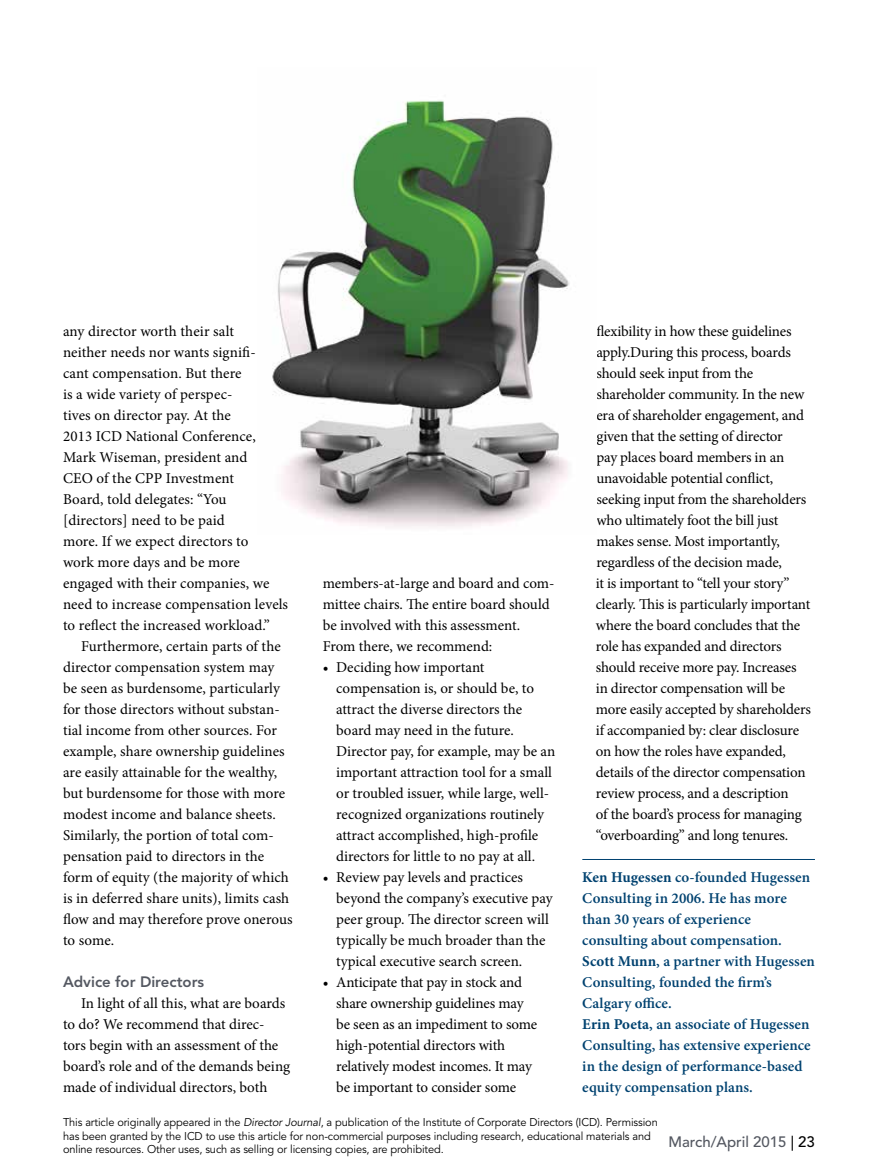
<style>
.page{position:relative;width:878px;height:1175px;background:#fff}
.page>*{position:absolute;margin:0;border:0;box-sizing:border-box;transform-origin:0 0}
.t1{font:15px/21px "Minion Pro";letter-spacing:-.005em;color:#000}
.t2{font:600 15px/21px "Minion Pro";letter-spacing:.005em;color:#004270}
.t3{font:500 15px "Avenir LT Std";color:#545861}
.t4{font:800 15px "Avenir LT Std";color:#545861}
.t5{font:11.25px/13.5px "Avenir LT Std";letter-spacing:-.01em;color:#000}
.s1{font-weight:700}
.s2{font-style:italic}
.s3{color:#000}
</style>
<div class="page">
<hr style="left:582px;top:859px;width:232px;height:1px;background:#004270">
<img style="left:272px;top:100px;width:298px;height:427px">
<p class="t1" style="left:63px;top:321px;width:226px">any director worth their salt<br>neither needs nor wants signifi-<br>cant compensation. But there<br>is a wide variety of perspec-<br>tives on director pay. At the<br>2013 ICD National Conference,<br>Mark Wiseman, president and<br>CEO of the CPP Investment<br>Board, told delegates: “You [directors] need to be paid<br>more. If we expect directors to<br>work more days and be more engaged with their companies, we need to increase compensation levels to reflect the increased workload.”</p>
<p class="t1" style="left:63px;top:636px;width:231px;text-indent:18px">Furthermore, certain parts of the director compensation system may<br>be seen as burdensome, particularly for those directors without substan&shy;tial income from other sources. For example, share ownership guidelines are easily attainable for the wealthy, but burdensome for those with more modest income and balance sheets.<br>Similarly, the portion of total com&shy;pensation paid to directors in the form of equity (the majority of which is in deferred share units), limits cash flow and may therefore prove onerous to some.</p>
<p class="t4" style="left:63px;top:973px;width:143px">Advice for Directors</p>
<p class="t1" style="left:63px;top:993px;width:228px;text-indent:18px">In light of all this, what are boards to do? We recommend that direc&shy;tors begin with an assessment of the board’s role and of the demands being made of individual directors, both</p>
<p class="t1" style="left:596px;top:321px;width:217px">flexibility in how these guidelines apply.During this process, boards should seek input from the shareholder community. In the new era of shareholder engagement, and given that the setting of director<br>pay places board members in an unavoidable potential conflict, seeking input from the shareholders who ultimately foot the bill just makes sense. Most importantly, regardless of the decision made,<br>it is important to “tell your story” clearly. This is particularly important where the board concludes that the role has expanded and directors should receive more pay. Increases in director compensation will be more easily accepted by shareholders if accompanied by: clear disclosure on how the roles have expanded, details of the director compensation review process, and a description<br>of the board’s process for managing “overboarding” and long tenures.</p>
<p class="t2" style="left:582px;top:867px;width:234px"><span class="s1">Ken Hugessen</span> co-founded Hugessen<br>Consulting in 2006. He has more than 30 years of experience consulting about compensation.<br><span class="s1">Scott Munn</span>, a partner with Hugessen<br>Consulting, founded the firm’s<br>Calgary office.<br><span class="s1">Erin Poeta</span>, an associate of Hugessen<br>Consulting, has extensive experience in the design of performance-based equity compensation plans.</p>
<p class="t5" style="left:63px;top:1116px;width:596px">This article originally appeared in the <span class="s2">Director Journal</span>, a publication of the Institute of Corporate Directors (ICD). Permission has been granted by the ICD to use this article for non-commercial purposes including research, educational materials and online resources. Other uses, such as selling or licensing copies, are prohibited.</p>
<p class="t1" style="left:323px;top:573px;width:233px">members-at-large and board and com&shy;mittee chairs. The entire board should be involved with this assessment.<br>From there, we recommend:</p>
<p class="t1" style="left:336px;top:657px;width:220px;text-indent:-14px">• Deciding how important compensation is, or should be, to attract the diverse directors the board may need in the future.<br>Director pay, for example, may be an important attraction tool for a small or troubled issuer, while large, well&shy;recognized organizations routinely attract accomplished, high-profile directors for little to no pay at all.</p>
<p class="t1" style="left:336px;top:867px;width:218px;text-indent:-14px">• Review pay levels and practices beyond the company’s executive pay peer group. The director screen will typically be much broader than the typical executive search screen.</p>
<p class="t1" style="left:336px;top:972px;width:203px;text-indent:-14px">• Anticipate that pay in stock and share ownership guidelines may be seen as an impediment to some high-potential directors with relatively modest incomes. It may be important to consider some</p>
<p class="t3" style="left:668px;top:1133px;width:148px">March/April 2015 <span class="s3">| 23</span></p>
</div>
